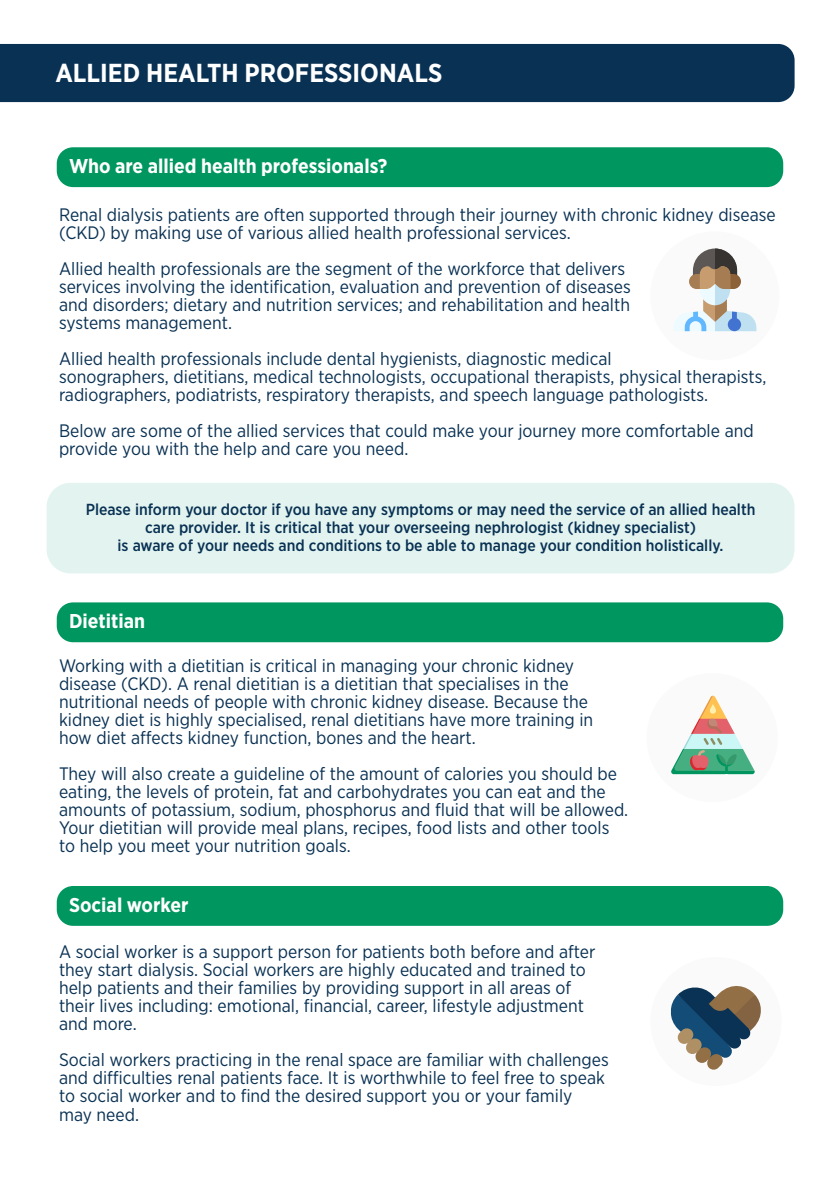
<style>
.page{position:relative;width:840px;height:1191px;background:#fff}
.page>*{position:absolute;margin:0;border:0;box-sizing:border-box;transform-origin:0 0}
.t1{font:700 26px "Gotham Narrow";color:#fff}
.t2{font:700 20px "Gotham Narrow";color:#fff}
.t3{font:18px/18px "Gotham Narrow";color:#093153}
.t4{font:500 16px/18px "Gotham Narrow";color:#093153;text-align:center}
</style>
<div class="page">
<div style="left:46px;top:483px;width:748px;height:90px;background:#e3f4f0;border-radius:24px"></div>
<div style="left:57px;top:602px;width:725px;height:40px;background:#00965f;border-radius:16px"></div>
<div style="left:57px;top:147px;width:725px;height:40px;background:#00965f;border-radius:16px"></div>
<div style="left:57px;top:886px;width:725px;height:40px;background:#00965f;border-radius:16px"></div>
<div style="left:0;top:44px;width:794px;height:58px;background:#093153"></div>
<div style="left:646px;top:673px;width:131px;height:129px;background:#fafafa;border-radius:50%"></div>
<svg style="left:671px;top:695px;width:83px;height:79px"></svg>
<div style="left:650px;top:957px;width:131px;height:129px;background:#fafafa;border-radius:50%"></div>
<svg style="left:671px;top:986px;width:89px;height:84px"></svg>
<div style="left:650px;top:231px;width:128px;height:129px;background:#fafafa;border-radius:50%"></div>
<svg style="left:674px;top:248px;width:82px;height:83px"></svg>
<p class="t1" style="left:55px;top:56px;width:388px">ALLIED HEALTH PROFESSIONALS</p>
<p class="t2" style="left:69px;top:153px;width:319px">Who are allied health professionals?</p>
<p class="t3" style="left:59px;top:205px;width:717px">Renal dialysis patients are often supported through their journey with chronic kidney disease (CKD) by making use of various allied health professional services.</p>
<p class="t3" style="left:59px;top:259px;width:573px">Allied health professionals are the segment of the workforce that delivers services involving the identification, evaluation and prevention of diseases and disorders; dietary and nutrition services; and rehabilitation and health systems management.</p>
<p class="t3" style="left:59px;top:349px;width:708px">Allied health professionals include dental hygienists, diagnostic medical<br>sonographers, dietitians, medical technologists, occupational therapists, physical therapists, radiographers, podiatrists, respiratory therapists, and speech language pathologists.</p>
<p class="t3" style="left:59px;top:421px;width:695px">Below are some of the allied services that could make your journey more comfortable and provide you with the help and care you need.</p>
<p class="t4" style="left:86px;top:500px;width:670px">Please inform your doctor if you have any symptoms or may need the service of an allied health care provider. It is critical that your overseeing nephrologist (kidney specialist)</p>
<p class="t4" style="left:117px;top:536px;width:607px">is aware of your needs and conditions to be able to manage your condition holistically.</p>
<p class="t2" style="left:69px;top:608px;width:77px">Dietitian</p>
<p class="t3" style="left:59px;top:656px;width:535px">Working with a dietitian is critical in managing your chronic kidney disease (CKD). A renal dietitian is a dietitian that specialises in the nutritional needs of people with chronic kidney disease. Because the kidney diet is highly specialised, renal dietitians have more training in how diet affects kidney function, bones and the heart.</p>
<p class="t3" style="left:59px;top:764px;width:570px">They will also create a guideline of the amount of calories you should be eating, the levels of protein, fat and carbohydrates you can eat and the amounts of potassium, sodium, phosphorus and fluid that will be allowed.<br>Your dietitian will provide meal plans, recipes, food lists and other tools to help you meet your nutrition goals.</p>
<p class="t2" style="left:69px;top:892px;width:121px">Social worker</p>
<p class="t3" style="left:59px;top:942px;width:537px">A social worker is a support person for patients both before and after they start dialysis. Social workers are highly educated and trained to help patients and their families by providing support in all areas of</p>
<p class="t3" style="left:59px;top:996px;width:526px">their lives including: emotional, financial, career, lifestyle adjustment</p>
<p class="t3" style="left:59px;top:1014px;width:79px">and more.</p>
<p class="t3" style="left:59px;top:1050px;width:551px">Social workers practicing in the renal space are familiar with challenges and difficulties renal patients face. It is worthwhile to feel free to speak to social worker and to find the desired support you or your family</p>
<p class="t3" style="left:59px;top:1104px;width:81px">may need.</p>
</div>
